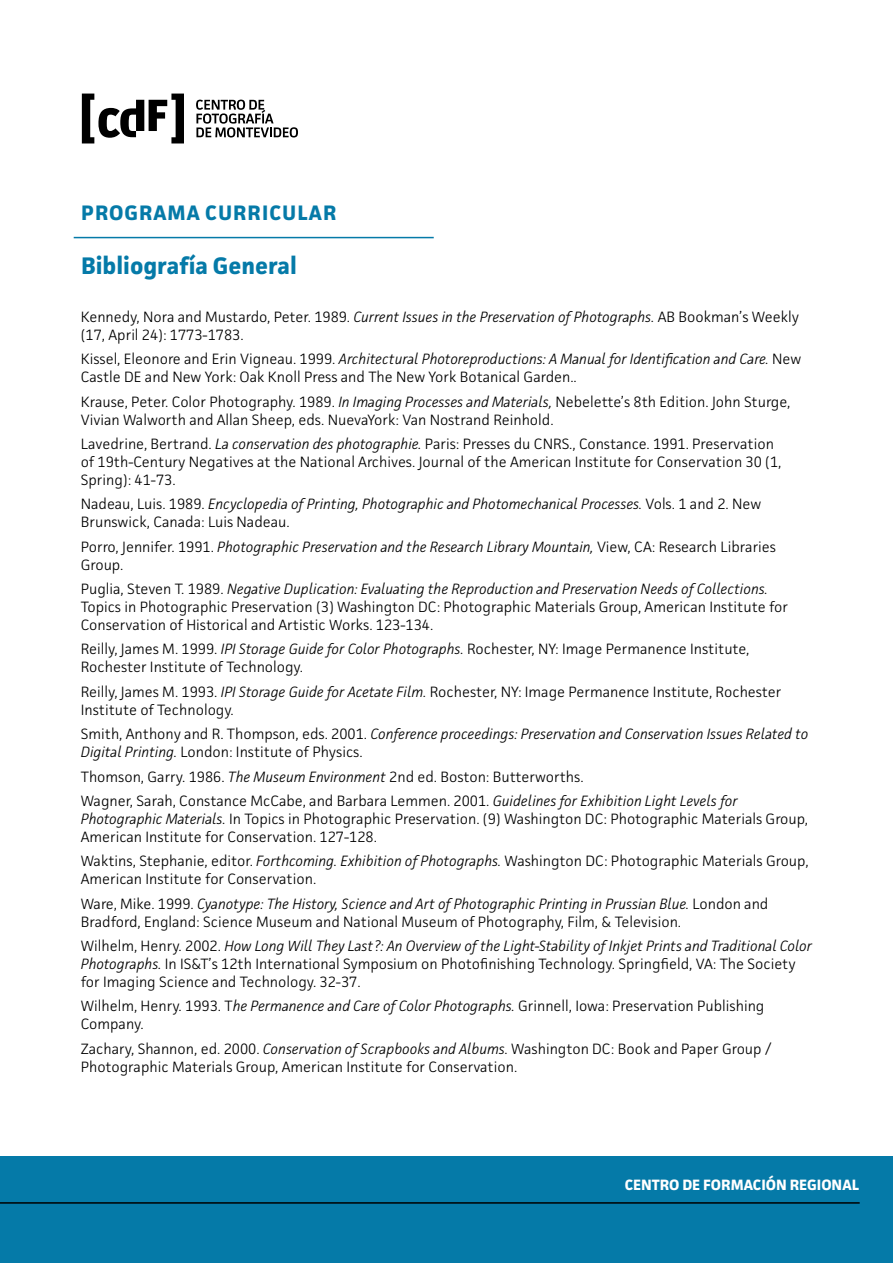
<style>
.page{position:relative;width:893px;height:1263px;background:#fff}
.page>*{position:absolute;margin:0;border:0;box-sizing:border-box;transform-origin:0 0}
.t1{font:700 24px "Facit";color:#057aa8}
.t2{font:700 21px "Facit";letter-spacing:.05em;color:#057aa8}
.t3{font:300 15px/18px "Facit";color:#000}
.t4{font:italic 300 15px/18px "Facit";color:#000}
.t5{font:700 15px "Facit";color:#fff}
.s1{font-style:italic}
.s2{font-style:normal}
</style>
<div class="page">
<div style="left:0;top:1157px;width:893px;height:106px;background:#057aa8"></div>
<svg style="left:82px;top:94px;width:102px;height:49px"></svg>
<svg style="left:196px;top:100px;width:102px;height:37px"></svg>
<hr style="left:0;top:1202px;width:860px;height:2px;background:#000">
<hr style="left:74px;top:237px;width:360px;height:1px;background:#057aa8">
<p class="t2" style="left:81px;top:199px;width:257px">PROGRAMA CURRICULAR</p>
<p class="t1" style="left:81px;top:250px;width:217px">Bibliografía General</p>
<p class="t3" style="left:81px;top:307px;width:720px">Kennedy, Nora and Mustardo, Peter. 1989. <span class="s1">Current Issues in the Preservation of Photographs.</span> AB Bookman’s Weekly (17, April 24): 1773-1783.</p>
<p class="t3" style="left:81px;top:350px;width:722px">Kissel, Eleonore and Erin Vigneau. 1999. <span class="s1">Architectural Photoreproductions: A Manual for Identification and Care.</span> New<br>Castle DE and New York: Oak Knoll Press and The New York Botanical Garden..</p>
<p class="t3" style="left:81px;top:392px;width:711px">Krause, Peter. Color Photography. 1989. <span class="s1">In Imaging Processes and Materials,</span> Nebelette’s 8th Edition. John Sturge,<br>Vivian Walworth and Allan Sheep, eds. NuevaYork: Van Nostrand Reinhold.</p>
<p class="t3" style="left:81px;top:434px;width:702px">Lavedrine, Bertrand. <span class="s1">La conservation des photographie.</span> Paris: Presses du CNRS., Constance. 1991. Preservation of 19th-Century Negatives at the National Archives. Journal of the American Institute for Conservation 30 (1,<br>Spring): 41-73.</p>
<p class="t4" style="left:81px;top:495px;width:682px"><span class="s2">Nadeau, Luis. 1989.</span> Encyclopedia of Printing, Photographic and Photomechanical Processes. <span class="s2">Vols. 1 and 2. New<br>Brunswick, Canada: Luis Nadeau.</span></p>
<p class="t4" style="left:81px;top:537px;width:697px"><span class="s2">Porro, Jennifer. 1991.</span> Photographic Preservation and the Research Library Mountain, <span class="s2">View, CA: Research Libraries<br>Group.</span></p>
<p class="t3" style="left:81px;top:579px;width:709px">Puglia, Steven T. 1989. <span class="s1">Negative Duplication: Evaluating the Reproduction and Preservation Needs of Collections.<br></span>Topics in Photographic Preservation (3) Washington DC: Photographic Materials Group, American Institute for<br>Conservation of Historical and Artistic Works. 123-134.</p>
<p class="t3" style="left:81px;top:640px;width:670px">Reilly, James M. 1999. <span class="s1">IPI Storage Guide for Color Photographs.</span> Rochester, NY: Image Permanence Institute,<br>Rochester Institute of Technology.</p>
<p class="t3" style="left:81px;top:682px;width:702px">Reilly, James M. 1993. <span class="s1">IPI Storage Guide for Acetate Film.</span> Rochester, NY: Image Permanence Institute, Rochester<br>Institute of Technology.</p>
<p class="t4" style="left:81px;top:725px;width:729px"><span class="s2">Smith, Anthony and R. Thompson, eds. 2001.</span> Conference proceedings: Preservation and Conservation Issues Related to<br>Digital Printing. <span class="s2">London: Institute of Physics.</span></p>
<p class="t3" style="left:81px;top:767px;width:504px">Thomson, Garry. 1986. <span class="s1">The Museum Environment</span> 2nd ed. Boston: Butterworths.</p>
<p class="t3" style="left:81px;top:791px;width:729px">Wagner, Sarah, Constance McCabe, and Barbara Lemmen. 2001. <span class="s1">Guidelines for Exhibition Light Levels for<br>Photographic Materials.</span> In Topics in Photographic Preservation. (9) Washington DC: Photographic Materials Group,<br>American Institute for Conservation. 127-128.</p>
<p class="t3" style="left:81px;top:852px;width:729px">Waktins, Stephanie, editor. <span class="s1">Forthcoming. Exhibition of Photographs.</span> Washington DC: Photographic Materials Group,<br>American Institute for Conservation.</p>
<p class="t3" style="left:81px;top:894px;width:689px">Ware, Mike. 1999. <span class="s1">Cyanotype: The History, Science and Art of Photographic Printing in Prussian Blue.</span> London and<br>Bradford, England: Science Museum and National Museum of Photography, Film, &amp; Television.</p>
<p class="t3" style="left:81px;top:937px;width:733px">Wilhelm, Henry. 2002. <span class="s1">How Long Will They Last?: An Overview of the Light-Stability of Inkjet Prints and Traditional Color<br>Photographs.</span> In IS&amp;T’s 12th International Symposium on Photofinishing Technology. Springfield, VA: The Society for Imaging Science and Technology. 32-37.</p>
<p class="t3" style="left:81px;top:997px;width:685px">Wilhelm, Henry. 1993. T<span class="s1">he Permanence and Care of Color Photographs.</span> Grinnell, Iowa: Preservation Publishing<br>Company.</p>
<p class="t3" style="left:81px;top:1039px;width:692px">Zachary, Shannon, ed. 2000. <span class="s1">Conservation of Scrapbooks and Albums.</span> Washington DC: Book and Paper Group /<br>Photographic Materials Group, American Institute for Conservation.</p>
<p class="t5" style="left:625px;top:1175px;width:236px">CENTRO DE FORMACIÓN REGIONAL</p>
</div>
